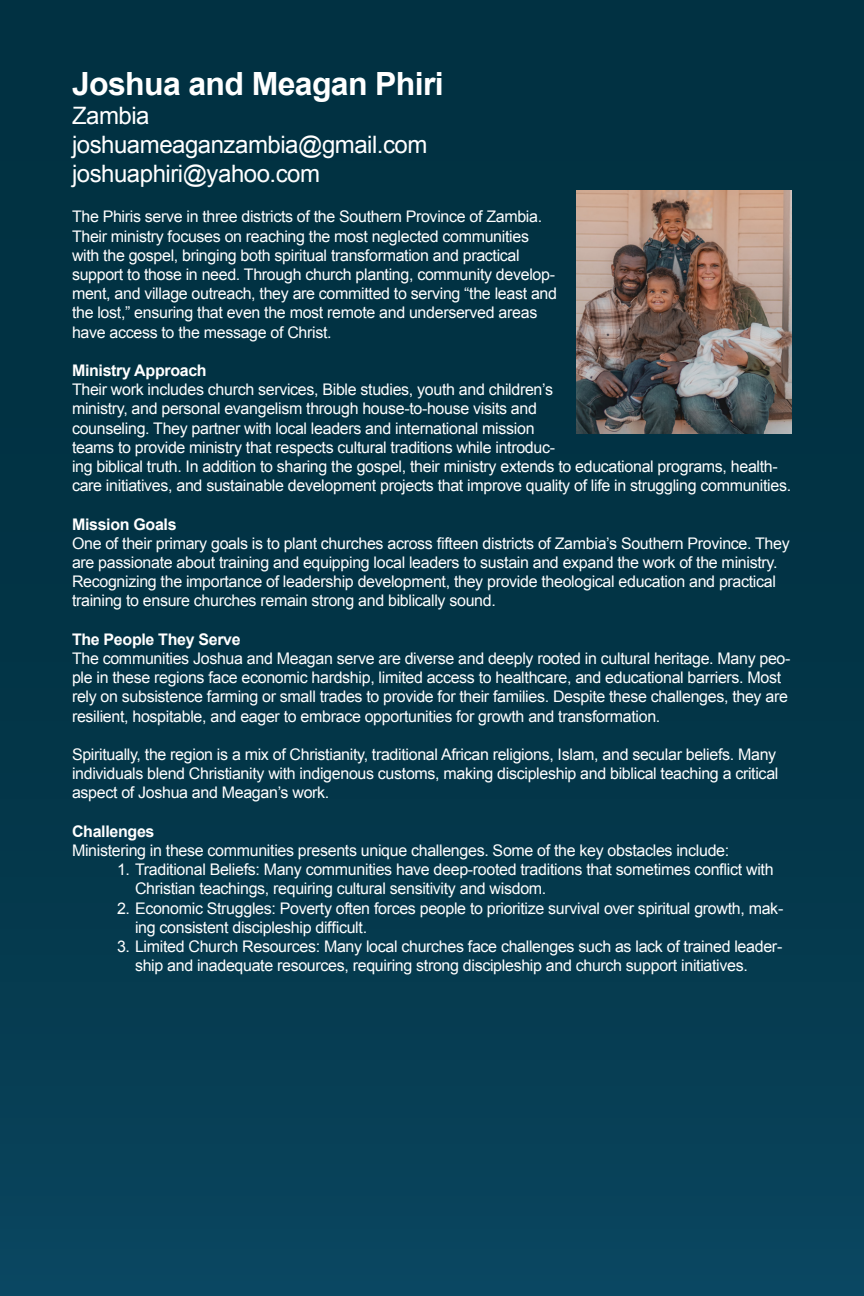
<style>
.page{position:relative;width:864px;height:1296px;background:#fff}
.page>*{position:absolute;margin:0;border:0;box-sizing:border-box;transform-origin:0 0}
.t1{font:700 32px "Arial";letter-spacing:-.02em;color:#fff}
.t2{font:24px "Arial";letter-spacing:-.02em;color:#fff}
.t3{font:16px/19.2px "Arial";letter-spacing:-.02em;color:#fff}
.t4{font:700 16px "Arial";letter-spacing:-.02em;color:#fff}
</style>
<div class="page">
<div style="left:0;top:0;width:864px;height:1296px;background:linear-gradient(to bottom,#002d3c,#084158)"></div>
<img style="left:576px;top:190px;width:216px;height:244px">
<p class="t1" style="left:72px;top:63px;width:373px">Joshua and Meagan Phiri</p>
<p class="t2" style="left:72px;top:100px;width:79px">Zambia</p>
<p class="t2" style="left:72px;top:129px;width:357px">joshuameaganzambia@gmail.com</p>
<p class="t2" style="left:72px;top:158px;width:250px">joshuaphiri@yahoo.com</p>
<p class="t3" style="left:72px;top:207px;width:487px">The Phiris serve in three districts of the Southern Province of Zambia.<br>Their ministry focuses on reaching the most neglected communities with the gospel, bringing both spiritual transformation and practical support to those in need. Through church planting, community develop&shy;ment, and village outreach, they are committed to serving “the least and the lost,” ensuring that even the most remote and underserved areas have access to the message of Christ.</p>
<p class="t4" style="left:72px;top:360px;width:136px">Ministry Approach</p>
<p class="t3" style="left:72px;top:380px;width:721px">Their work includes church services, Bible studies, youth and children’s<br>ministry, and personal evangelism through house-to-house visits and<br>counseling. They partner with local leaders and international mission<br>teams to provide ministry that respects cultural traditions while introduc-<br>ing biblical truth. In addition to sharing the gospel, their ministry extends to educational programs, health&shy;care initiatives, and sustainable development projects that improve quality of life in struggling communities.</p>
<p class="t4" style="left:72px;top:514px;width:106px">Mission Goals</p>
<p class="t3" style="left:72px;top:534px;width:719px">One of their primary goals is to plant churches across fifteen districts of Zambia’s Southern Province. They are passionate about training and equipping local leaders to sustain and expand the work of the ministry.<br>Recognizing the importance of leadership development, they provide theological education and practical training to ensure churches remain strong and biblically sound.</p>
<p class="t4" style="left:72px;top:629px;width:170px">The People They Serve</p>
<p class="t3" style="left:72px;top:649px;width:720px">The communities Joshua and Meagan serve are diverse and deeply rooted in cultural heritage. Many peo&shy;ple in these regions face economic hardship, limited access to healthcare, and educational barriers. Most rely on subsistence farming or small trades to provide for their families. Despite these challenges, they are resilient, hospitable, and eager to embrace opportunities for growth and transformation.</p>
<p class="t3" style="left:72px;top:745px;width:708px">Spiritually, the region is a mix of Christianity, traditional African religions, Islam, and secular beliefs. Many individuals blend Christianity with indigenous customs, making discipleship and biblical teaching a critical aspect of Joshua and Meagan’s work.</p>
<p class="t4" style="left:72px;top:821px;width:84px">Challenges</p>
<p class="t3" style="left:72px;top:841px;width:659px">Ministering in these communities presents unique challenges. Some of the key obstacles include:</p>
<p class="t3" style="left:135px;top:860px;width:640px;text-indent:-18px">1. Traditional Beliefs: Many communities have deep-rooted traditions that sometimes conflict with<br>Christian teachings, requiring cultural sensitivity and wisdom.</p>
<p class="t3" style="left:135px;top:899px;width:650px;text-indent:-18px">2. Economic Struggles: Poverty often forces people to prioritize survival over spiritual growth, mak&shy;ing consistent discipleship difficult.</p>
<p class="t3" style="left:135px;top:937px;width:649px;text-indent:-18px">3. Limited Church Resources: Many local churches face challenges such as lack of trained leader&shy;ship and inadequate resources, requiring strong discipleship and church support initiatives.</p>
</div>
